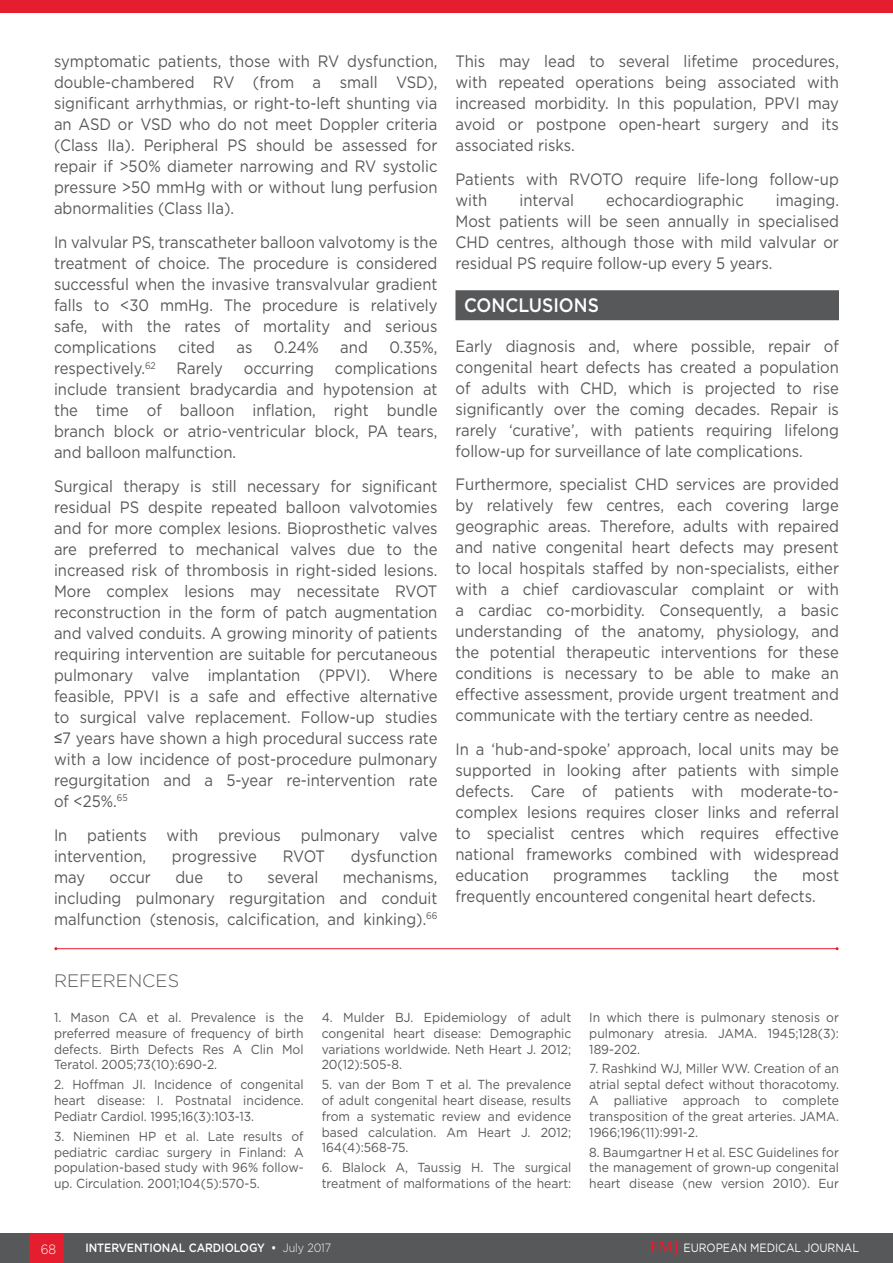
<style>
.page{position:relative;width:893px;height:1263px;background:#fff}
.page>*{position:absolute;margin:0;border:0;box-sizing:border-box;transform-origin:0 0}
._8__Heading_1{font:500 19.5px "Gotham";color:#fff;scale:.9 1}
._18__References_titl{font:300 18px "Gotham";color:#57585a}
._11__Main_text{font:16.5px/21px "Gotham";color:#57585a;text-align:justify;scale:.9 1}
.t1{font:300 13.5px "Gotham";color:#fff;scale:.9 1}
._19__References_text{font:13.05px/15.8px "Gotham";color:#57585a;text-align:justify;scale:.93 1}
.t2{font:500 12px "Gotham";letter-spacing:-.005em;color:#fff;scale:.9 1}
.t3{font:12px "Gotham";letter-spacing:-.005em;color:#fff;scale:.9 1}
.s1{font-family:"Arial"}
.s2{font-weight:300}
.s3{font-family:"Palatino Linotype";font-weight:700;font-size:15px;color:#e41d2f}
</style>
<div class="page">
<div style="left:0;top:1233px;width:893px;height:30px;background:#57585a"></div>
<div style="left:30px;top:1233px;width:34px;height:30px;background:#e41d2f"></div>
<hr style="left:56px;top:948px;width:781px;height:1px;background:#e41d2f">
<div style="left:0;top:0;width:893px;height:12px;background:#e41d2f"></div>
<div style="left:455px;top:290px;width:384px;height:30px;background:#57585a"></div>
<p class="_11__Main_text" style="left:54px;top:51px;width:428px">symptomatic patients, those with RV dysfunction, double-chambered RV (from a small VSD), significant arrhythmias, or right-to-left shunting via an ASD or VSD who do not meet Doppler criteria (Class IIa). Peripheral PS should be assessed for repair if &gt;50% diameter narrowing and RV systolic pressure &gt;50 mmHg with or without lung perfusion abnormalities (Class IIa).</p>
<p class="_11__Main_text" style="left:54px;top:231px;width:428px">In valvular PS, transcatheter balloon valvotomy is the treatment of choice. The procedure is considered successful when the invasive transvalvular gradient falls to &lt;30 mmHg. The procedure is relatively safe, with the rates of mortality and serious complications</p>
<p class="_11__Main_text" style="left:178px;top:336px;width:42px">cited</p>
<p class="_11__Main_text" style="left:236px;top:336px;width:19px">as</p>
<p class="_11__Main_text" style="left:274px;top:336px;width:51px">0.24%</p>
<p class="_11__Main_text" style="left:340px;top:336px;width:32px">and</p>
<p class="_11__Main_text" style="left:389px;top:336px;width:55px">0.35%,</p>
<p class="_11__Main_text" style="left:54px;top:357px;width:115px">respectively.<sup>62</sup></p>
<p class="_11__Main_text" style="left:177px;top:357px;width:53px">Rarely</p>
<p class="_11__Main_text" style="left:244px;top:357px;width:80px">occurring</p>
<p class="_11__Main_text" style="left:54px;top:357px;width:428px;text-indent:281px">complications include transient bradycardia and hypotension at the time of balloon inflation, right bundle branch block or atrio-ventricular block, PA tears, and balloon malfunction.</p>
<p class="_11__Main_text" style="left:54px;top:475px;width:428px">Surgical therapy is still necessary for significant residual PS despite repeated balloon valvotomies and for more complex lesions. Bioprosthetic valves are preferred to mechanical valves due to the increased risk of thrombosis in right-sided lesions.<br>More complex lesions may necessitate RVOT reconstruction in the form of patch augmentation and valved conduits. A growing minority of patients requiring intervention are suitable for percutaneous pulmonary valve implantation (PPVI). Where feasible, PPVI is a safe and effective alternative to surgical valve replacement. Follow-up studies <span class="s1">≤</span>7 years have shown a high procedural success rate with a low incidence of post-procedure pulmonary regurgitation and a 5-year re-intervention rate of &lt;25%.<sup>65</sup></p>
<p class="_11__Main_text" style="left:54px;top:824px;width:428px">In patients with previous pulmonary valve intervention,</p>
<p class="_11__Main_text" style="left:172px;top:845px;width:96px">progressive</p>
<p class="_11__Main_text" style="left:283px;top:845px;width:49px">RVOT</p>
<p class="_11__Main_text" style="left:351px;top:845px;width:98px">dysfunction</p>
<p class="_11__Main_text" style="left:54px;top:866px;width:36px">may</p>
<p class="_11__Main_text" style="left:110px;top:866px;width:48px">occur</p>
<p class="_11__Main_text" style="left:175px;top:866px;width:32px">due</p>
<p class="_11__Main_text" style="left:228px;top:866px;width:19px">to</p>
<p class="_11__Main_text" style="left:267px;top:866px;width:58px">several</p>
<p class="_11__Main_text" style="left:54px;top:866px;width:428px;text-indent:289px">mechanisms, including pulmonary regurgitation and conduit malfunction (stenosis, calcification, and kinking).<sup>66</sup></p>
<p class="_18__References_titl" style="left:54px;top:969px;width:127px">REFERENCES</p>
<p class="_11__Main_text" style="left:455px;top:51px;width:428px">This may lead to several lifetime procedures, with repeated operations being associated with increased morbidity. In this population, PPVI may avoid or postpone open-heart surgery and its associated risks.</p>
<p class="_11__Main_text" style="left:455px;top:168px;width:428px">Patients with RVOTO require life-long follow-up with</p>
<p class="_11__Main_text" style="left:519px;top:189px;width:62px">interval</p>
<p class="_11__Main_text" style="left:606px;top:189px;width:154px">echocardiographic</p>
<p class="_11__Main_text" style="left:455px;top:189px;width:428px;text-indent:320px">imaging.<br>Most patients will be seen annually in specialised CHD centres, although those with mild valvular or residual PS require follow-up every 5 years.</p>
<p class="_8__Heading_1" style="left:464px;top:292px;width:151px">CONCLUSIONS</p>
<p class="_11__Main_text" style="left:455px;top:335px;width:428px">Early diagnosis and, where possible, repair of congenital heart defects has created a population of adults with CHD, which is projected to rise significantly over the coming decades. Repair is rarely ‘curative’, with patients requiring lifelong follow-up for surveillance of late complications.</p>
<p class="_11__Main_text" style="left:455px;top:474px;width:428px">Furthermore, specialist CHD services are provided by relatively few centres, each covering large geographic areas. Therefore, adults with repaired and native congenital heart defects may present to local hospitals staffed by non-specialists, either with a chief cardiovascular complaint or with a cardiac co-morbidity. Consequently, a basic understanding of the anatomy, physiology, and the potential therapeutic interventions for these conditions is necessary to be able to make an effective assessment, provide urgent treatment and communicate with the tertiary centre as needed.</p>
<p class="_11__Main_text" style="left:455px;top:738px;width:428px">In a ‘hub-and-spoke’ approach, local units may be supported in looking after patients with simple defects. Care of patients with moderate-to&shy;complex lesions requires closer links and referral to specialist centres which requires effective national frameworks combined with widespread education</p>
<p class="_11__Main_text" style="left:553px;top:864px;width:105px">programmes</p>
<p class="_11__Main_text" style="left:671px;top:864px;width:66px">tackling</p>
<p class="_11__Main_text" style="left:754px;top:864px;width:28px">the</p>
<p class="_11__Main_text" style="left:455px;top:864px;width:428px;text-indent:347px">most frequently encountered congenital heart defects.</p>
<p class="_19__References_text" style="left:54px;top:1009px;width:270px">1. Mason CA et al. Prevalence is the preferred measure of frequency of birth defects. Birth Defects Res A Clin Mol Teratol. 2005;73(10):690-2.</p>
<p class="_19__References_text" style="left:54px;top:1076px;width:270px">2. Hoffman JI. Incidence of congenital heart disease: I. Postnatal incidence.<br>Pediatr Cardiol. 1995;16(3):103-13.</p>
<p class="_19__References_text" style="left:54px;top:1128px;width:270px">3. Nieminen HP et al. Late results of pediatric cardiac surgery in Finland: A population-based study with 96% follow&shy;up. Circulation. 2001;104(5):570-5.</p>
<p class="_19__References_text" style="left:322px;top:1009px;width:270px">4. Mulder BJ. Epidemiology of adult congenital heart disease: Demographic variations worldwide. Neth Heart J. 2012; 20(12):505-8.</p>
<p class="_19__References_text" style="left:322px;top:1076px;width:270px">5. van der Bom T et al. The prevalence of adult congenital heart disease, results from a systematic review and evidence based calculation. Am Heart J. 2012; 164(4):568-75.</p>
<p class="_19__References_text" style="left:322px;top:1159px;width:270px">6. Blalock A, Taussig H. The surgical treatment of malformations of the heart:</p>
<p class="_19__References_text" style="left:589px;top:1009px;width:270px">In which there is pulmonary stenosis or pulmonary atresia. JAMA. 1945;128(3):<br>189-202.</p>
<p class="_19__References_text" style="left:589px;top:1061px;width:270px">7. Rashkind WJ, Miller WW. Creation of an atrial septal defect without thoracotomy.<br>A palliative approach to complete transposition of the great arteries. JAMA.<br>1966;196(11):991-2.</p>
<p class="_19__References_text" style="left:589px;top:1144px;width:270px">8. Baumgartner H et al. ESC Guidelines for the management of grown-up congenital heart disease (new version 2010). Eur</p>
<p class="t1" style="left:41px;top:1240px;width:19px">68</p>
<p class="t2" style="left:85px;top:1240px;width:275px">INTERVENTIONAL CARDIOLOGY • <span class="s2">July 2017</span></p>
<p class="t3" style="left:650px;top:1240px;width:234px"><span class="s3">EMJ</span> EUROPEAN MEDICAL JOURNAL</p>
</div>
